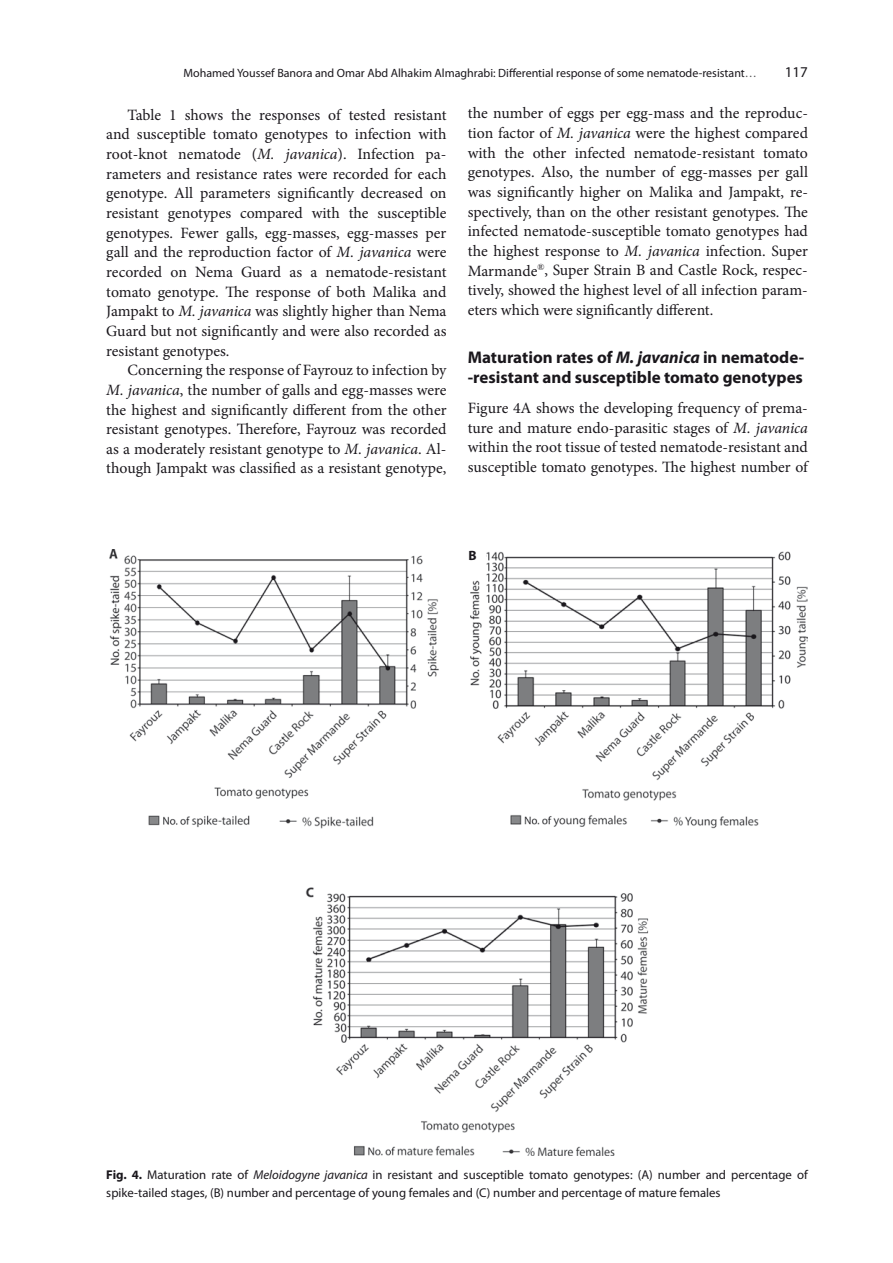
<style>
.page{position:relative;width:893px;height:1263px;background:#fff}
.page>*{position:absolute;margin:0;border:0;box-sizing:border-box;transform-origin:0 0}
.t1{font:700 16.95px/19.6px "Myriad Pro";color:#1a171c}
.t2{font:15.75px/19.6px "Minion Pro";color:#1a171c;text-align:justify}
.t3{font:15px "Myriad Pro";color:#1a171c}
.t4{font:700 13.5px "Myriad Pro";color:#1a171c}
.t5{font:12.75px/17.2px "Myriad Pro";color:#1a171c}
.t6{font:12px "Myriad Pro";color:#1a171c}
.s1{color:#58585a}
.s2{font-style:italic}
.s3{font-weight:700}
</style>
<div class="page">
<img style="left:110px;top:549px;width:698px;height:607px">
<div style="left:472px;top:540px;width:14px;height:22px;background:#fff"></div>
<p class="t6" style="left:183px;top:66px;width:575px">Mohamed Youssef Banora and Omar Abd Alhakim Almaghrabi: Differential response of some nematode-resistant<span class="s1">…</span></p>
<p class="t3" style="left:785px;top:63px;width:25px">117</p>
<p class="t2" style="left:106px;top:105px;width:342px;text-indent:21px">Table 1 shows the responses of tested resistant and susceptible tomato genotypes to infection with root-knot nematode (<span class="s2">M. javanica</span>). Infection pa&shy;rameters and resistance rates were recorded for each genotype. All parameters significantly decreased on resistant genotypes compared with the susceptible genotypes. Fewer galls, egg-masses, egg-masses per gall and the reproduction factor of <span class="s2">M. javanica</span> were recorded on Nema Guard as a nematode-resistant tomato genotype. The response of both Malika and Jampakt to <span class="s2">M. javanica</span> was slightly higher than Nema Guard but not significantly and were also recorded as resistant genotypes.</p>
<p class="t2" style="left:106px;top:360px;width:342px;text-indent:21px">Concerning the response of Fayrouz to infection by <span class="s2">M. javanica</span>, the number of galls and egg-masses were the highest and significantly different from the other resistant genotypes. Therefore, Fayrouz was recorded as a moderately resistant genotype to <span class="s2">M. javanica</span>. Al&shy;though Jampakt was classified as a resistant genotype,</p>
<p class="t2" style="left:468px;top:104px;width:342px">the number of eggs per egg-mass and the reproduc&shy;tion factor of <span class="s2">M. javanica</span> were the highest compared with the other infected nematode-resistant tomato genotypes. Also, the number of egg-masses per gall was significantly higher on Malika and Jampakt, re&shy;spectively, than on the other resistant genotypes. The infected nematode-susceptible tomato genotypes had the highest response to <span class="s2">M. javanica</span> infection. Super Marmande<sup>®</sup>, Super Strain B and Castle Rock, respec&shy;tively, showed the highest level of all infection param&shy;eters which were significantly different.</p>
<p class="t1" style="left:468px;top:347px;width:338px">Maturation rates of <span class="s2">M. javanica</span> in nematode--resistant and susceptible tomato genotypes</p>
<p class="t2" style="left:468px;top:398px;width:342px">Figure 4A shows the developing frequency of prema&shy;ture and mature endo-parasitic stages of <span class="s2">M. javanica </span>within the root tissue of tested nematode-resistant and susceptible tomato genotypes. The highest number of</p>
<p class="t4" style="left:469px;top:547px;width:10px">B</p>
<p class="t5" style="left:106px;top:1166px;width:703px"><span class="s3">Fig. 4.</span> Maturation rate of <span class="s2">Meloidogyne javanica</span> in resistant and susceptible tomato genotypes: (A) number and percentage of spike-tailed stages, (B) number and percentage of young females and (C) number and percentage of mature females</p>
</div>
